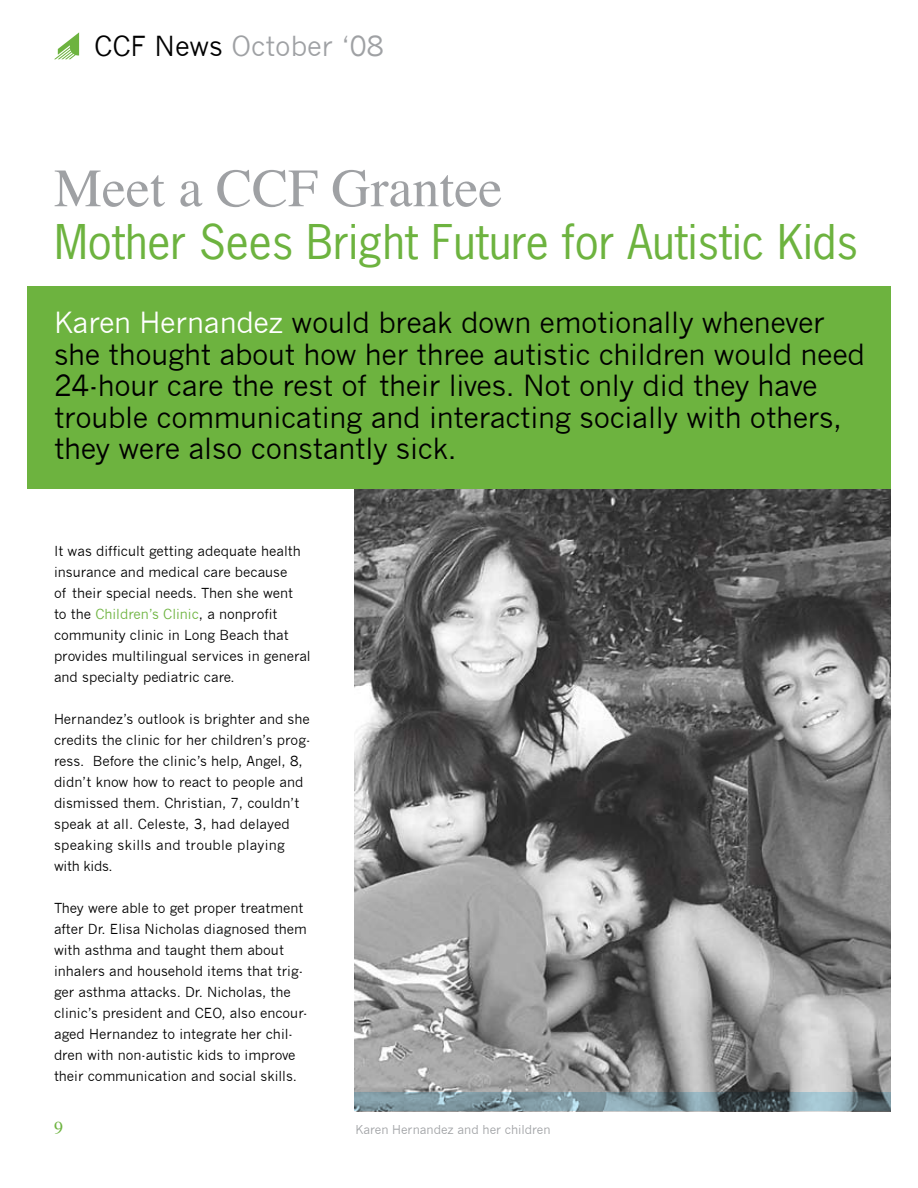
<style>
.page{position:relative;width:918px;height:1188px;background:#fff}
.page>*{position:absolute;margin:0;border:0;box-sizing:border-box;transform-origin:0 0}
.t1{font:54px "Times";color:#9fa1a4}
.t2{font:45px "News Gothic Std";color:#6db33f}
.t3{font:28.5px/31.5px "News Gothic";letter-spacing:-.01em;color:#000}
.t4{font:27px "News Gothic";color:#9fa1a4}
.t5{font:18px "Times";color:#6db33f}
.t6{font:13.5px/21px "News Gothic";color:#000}
.t7{font:12px "News Gothic";color:#9fa1a4}
.s1{color:#000}
.s2{color:#fff}
.s3{color:#6db33f}
</style>
<div class="page">
<svg style="left:54px;top:32px;width:25px;height:27px"></svg>
<div style="left:27px;top:286px;width:864px;height:203px;background:#6db33f"></div>
<img style="left:354px;top:489px;width:537px;height:603px">
<svg style="left:354px;top:1092px;width:537px;height:19px;background:#758d95"></svg>
<h3 class="t4" style="left:94px;top:30px;width:291px"><span class="s1">CCF News</span> October ‘08</h3>
<h1 class="t1" style="left:54px;top:138px;width:450px">Meet a CCF Grantee</h1>
<h2 class="t2" style="left:55px;top:213px;width:805px">Mother Sees Bright Future for Autistic Kids</h2>
<p class="t3" style="left:54px;top:307px;width:813px"><span class="s2">Karen Hernandez</span> would break down emotionally whenever she thought about how her three autistic children would need 24-hour care the rest of their lives. Not only did they have trouble communicating and interacting socially with others, they were also constantly sick.</p>
<p class="t6" style="left:54px;top:540px;width:258px">It was difficult getting adequate health insurance and medical care because<br>of their special needs. Then she went<br>to the <span class="s3">Children’s Clinic</span>, a nonprofit community clinic in Long Beach that provides multilingual services in general and specialty pediatric care.</p>
<p class="t6" style="left:54px;top:708px;width:258px">Hernandez’s outlook is brighter and she credits the clinic for her children’s prog&shy;ress. Before the clinic’s help, Angel, 8, didn’t know how to react to people and dismissed them. Christian, 7, couldn’t speak at all. Celeste, 3, had delayed speaking skills and trouble playing with kids.</p>
<p class="t6" style="left:54px;top:897px;width:255px">They were able to get proper treatment after Dr. Elisa Nicholas diagnosed them with asthma and taught them about inhalers and household items that trig&shy;ger asthma attacks. Dr. Nicholas, the clinic’s president and CEO, also encour&shy;aged Hernandez to integrate her chil&shy;dren with non-autistic kids to improve their communication and social skills.</p>
<h3 class="t5" style="left:54px;top:1111px;width:10px">9</h3>
<p class="t7" style="left:356px;top:1123px;width:197px">Karen Hernandez and her children</p>
</div>
